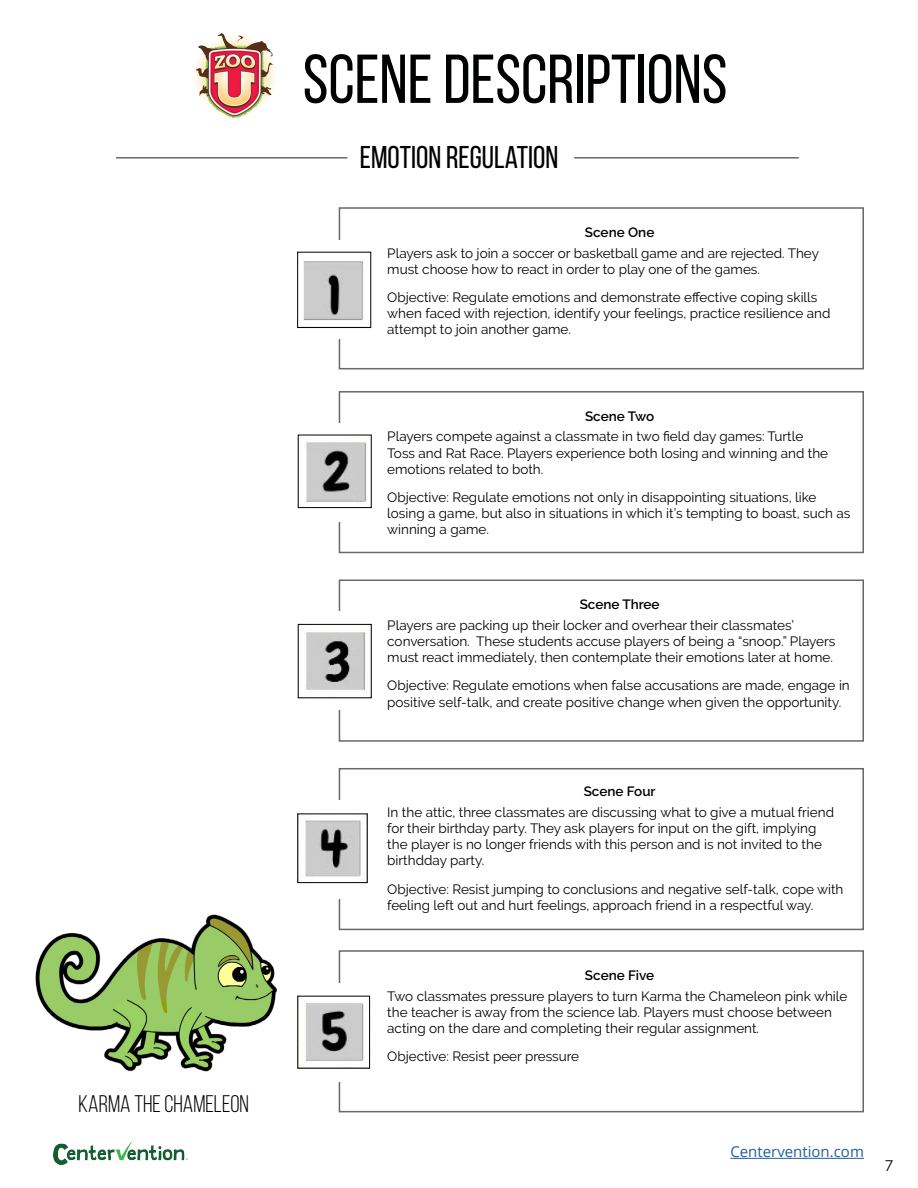
<style>
.page{position:relative;width:918px;height:1188px;background:#fff}
.page>*{position:absolute;margin:0;border:0;box-sizing:border-box;transform-origin:0 0}
.t1{font:69px "Bebas Neue";color:#000101}
.t2{font:31.5px "Bebas Neue";color:#000}
.t3{font:24px "Bebas Neue";color:#000}
.t4{font:15px "Open Sans";color:#215e9e}
.t5{font:15px "Raleway";color:#000}
.t6{font:13.5px/16.2px "Raleway";color:#000}
.t7{font:600 13.5px "Raleway";color:#000}
</style>
<div class="page">
<img style="left:195px;top:32px;width:80px;height:87px">
<img style="left:54px;top:1142px;width:133px;height:23px">
<hr style="left:730px;top:1158px;width:134px;height:1px;background:#215e9e">
<img style="left:35px;top:914px;width:271px;height:158px">
<hr style="left:116px;top:157px;width:231px;height:2px;background:#67686b">
<hr style="left:574px;top:157px;width:225px;height:2px;background:#67686b">
<div style="left:339px;top:207px;width:525px;height:162px;border:2px solid #67686b"></div>
<div style="left:339px;top:391px;width:525px;height:162px;border:2px solid #67686b"></div>
<div style="left:339px;top:580px;width:525px;height:162px;border:2px solid #67686b"></div>
<div style="left:339px;top:768px;width:525px;height:162px;border:2px solid #67686b"></div>
<div style="left:339px;top:950px;width:525px;height:162px;border:2px solid #67686b"></div>
<div style="left:321px;top:240px;width:37px;height:98px;background:#fff"></div>
<div style="left:321px;top:424px;width:37px;height:98px;background:#fff"></div>
<div style="left:322px;top:611px;width:38px;height:98px;background:#fff"></div>
<div style="left:322px;top:801px;width:38px;height:98px;background:#fff"></div>
<div style="left:322px;top:983px;width:38px;height:98px;background:#fff"></div>
<img style="left:306px;top:442px;width:61px;height:60px">
<div style="left:298px;top:435px;width:74px;height:73px;border:1px solid #000"></div>
<img style="left:302px;top:628px;width:64px;height:63px">
<div style="left:298px;top:624px;width:74px;height:74px;border:1px solid #000"></div>
<img style="left:305px;top:820px;width:56px;height:57px">
<div style="left:297px;top:814px;width:71px;height:69px;border:1px solid #000"></div>
<img style="left:299px;top:998px;width:65px;height:69px">
<div style="left:297px;top:996px;width:73px;height:73px;border:1px solid #000"></div>
<img style="left:303px;top:261px;width:61px;height:60px">
<div style="left:297px;top:252px;width:74px;height:76px;border:1px solid #000"></div>
<h3 class="t3" style="left:79px;top:1091px;width:172px">KARMA THE CHAMELEON</h3>
<h1 class="t1" style="left:303px;top:42px;width:426px">SCENE DESCRIPTIONS</h1>
<h2 class="t2" style="left:360px;top:140px;width:200px">EMOTION REGULATION</h2>
<p class="t7" style="left:585px;top:224px;width:71px">Scene One</p>
<p class="t6" style="left:387px;top:245px;width:433px">Players ask to join a soccer or basketball game and are rejected. They must choose how to react in order to play one of the games.</p>
<p class="t6" style="left:387px;top:289px;width:445px">Objective: Regulate emotions and demonstrate effective coping skills when faced with rejection, identify your feelings, practice resilience and attempt to join another game.</p>
<p class="t7" style="left:585px;top:408px;width:71px">Scene Two</p>
<p class="t6" style="left:387px;top:429px;width:442px">Players compete against a classmate in two field day games: Turtle<br>Toss and Rat Race. Players experience both losing and winning and the emotions related to both.</p>
<p class="t6" style="left:387px;top:489px;width:465px">Objective: Regulate emotions not only in disappointing situations, like losing a game, but also in situations in which it’s tempting to boast, such as winning a game.</p>
<p class="t7" style="left:580px;top:597px;width:81px">Scene Three</p>
<p class="t6" style="left:387px;top:617px;width:450px">Players are packing up their locker and overhear their classmates’ conversation. These students accuse players of being a “snoop.” Players must react immediately, then contemplate their emotions later at home.</p>
<p class="t6" style="left:387px;top:678px;width:464px">Objective: Regulate emotions when false accusations are made, engage in positive self-talk, and create positive change when given the opportunity.</p>
<p class="t7" style="left:584px;top:784px;width:73px">Scene Four</p>
<p class="t6" style="left:387px;top:804px;width:448px">In the attic, three classmates are discussing what to give a mutual friend for their birthday party. They ask players for input on the gift, implying the player is no longer friends with this person and is not invited to the birthdday party.</p>
<p class="t6" style="left:387px;top:881px;width:458px">Objective: Resist jumping to conclusions and negative self-talk, cope with feeling left out and hurt feelings, approach friend in a respectful way.</p>
<p class="t7" style="left:585px;top:967px;width:71px">Scene Five</p>
<p class="t6" style="left:387px;top:988px;width:462px">Two classmates pressure players to turn Karma the Chameleon pink while the teacher is away from the science lab. Players must choose between acting on the dare and completing their regular assignment.</p>
<p class="t6" style="left:387px;top:1048px;width:193px">Objective: Resist peer pressure</p>
<p class="t4" style="left:730px;top:1142px;width:135px">Centervention.com</p>
<p class="t5" style="left:885px;top:1155px;width:10px">7</p>
</div>
